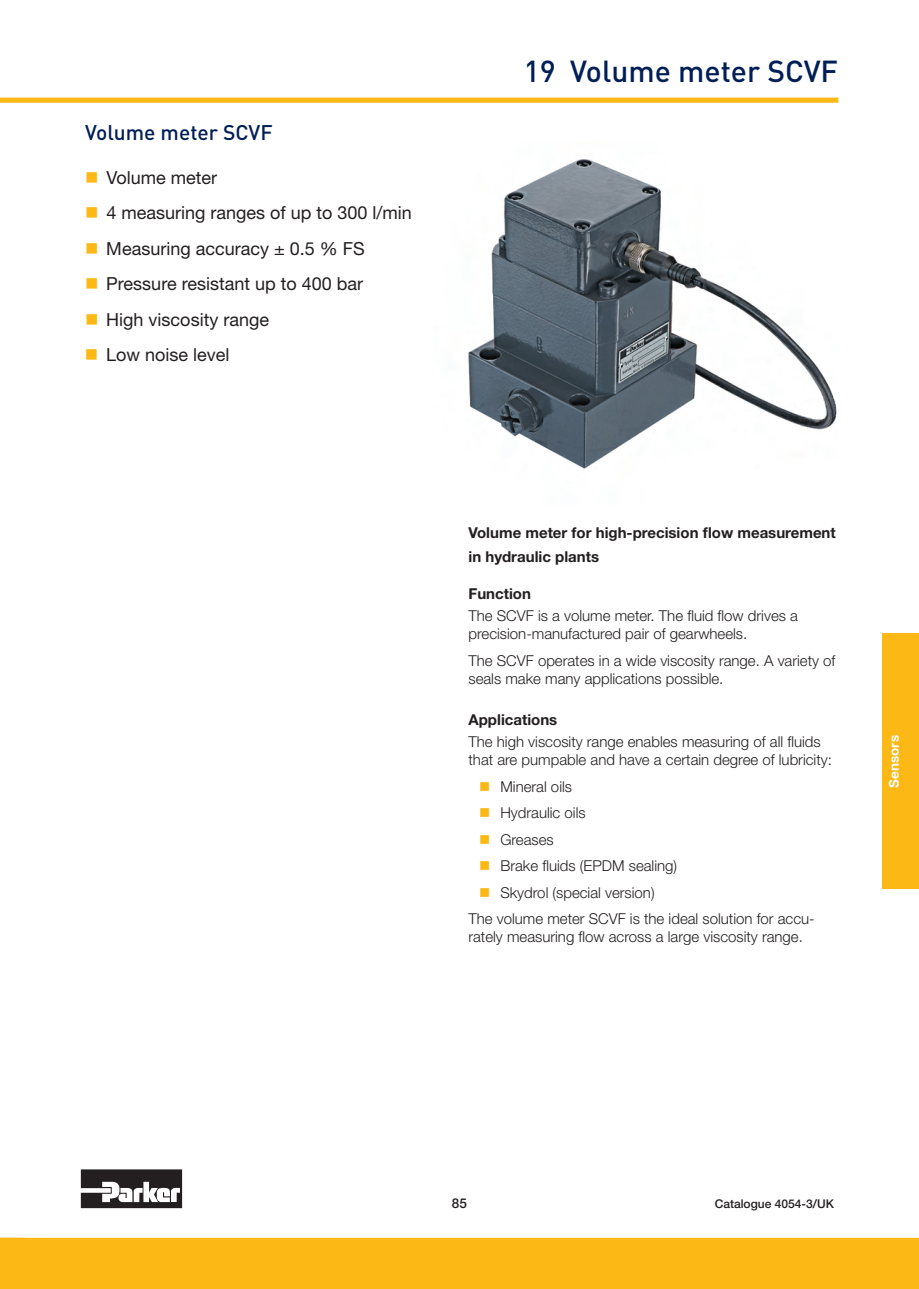
<style>
.page{position:relative;width:919px;height:1289px;background:#fff}
.page>*{position:absolute;margin:0;border:0;box-sizing:border-box;transform-origin:0 0}
.t1{font:500 30px "DINOT";color:#001f56}
.t2{font:500 21px "DINOT";color:#001f56}
.t3{font:18px/35.5px "Helvetica Neue LT Std";color:#231f20}
.t4{font:300 15px/18px "Helvetica Neue LT Std";color:#231f20}
.t5{font:700 15px/24px "Helvetica Neue LT Std";color:#231f20}
.t6{font:700 13.5px "Helvetica Neue LT Std";color:#fff}
.t7{font:500 13.5px "Helvetica Neue LT Std";color:#231f20}
.t8{font:500 12px "Helvetica Neue LT Std";color:#231f20}
</style>
<div class="page">
<div style="left:882px;top:634px;width:36px;height:255px;background:#fcb814"></div>
<img style="left:468px;top:159px;width:369px;height:310px">
<svg style="left:81px;top:1169px;width:101px;height:39px"></svg>
<hr style="left:13px;top:98px;width:825px;height:4px;background:#fcb814">
<div style="left:0;top:1237px;width:918px;height:51px;background:#fcb814;border:2px solid #fcb814"></div>
<svg style="left:0;top:1237px;width:26px;height:51px"></svg>
<hr style="left:0;top:98px;width:13px;height:4px;background:#fcb814">
<h2 class="t2" style="left:85px;top:118px;width:189px">Volume meter SCVF</h2>
<p class="t3" style="left:106px;top:159px;width:307px">Volume meter<br>4 measuring ranges of up to 300 l/min<br>Measuring accuracy ± 0.5 % FS<br>Pressure resistant up to 400 bar<br>High viscosity range<br>Low noise level</p>
<h1 class="t1" style="left:523px;top:51px;width:316px">19 Volume meter SCVF</h1>
<p class="t5" style="left:468px;top:520px;width:369px">Volume meter for high-precision flow measurement in hydraulic plants</p>
<p class="t5" style="left:468px;top:581px;width:64px">Function</p>
<p class="t4" style="left:468px;top:606px;width:331px">The SCVF is a volume meter. The fluid flow drives a precision-manufactured pair of gearwheels.</p>
<p class="t4" style="left:468px;top:651px;width:368px">The SCVF operates in a wide viscosity range. A variety of seals make many applications possible.</p>
<p class="t5" style="left:468px;top:707px;width:90px">Applications</p>
<p class="t4" style="left:468px;top:732px;width:365px">The high viscosity range enables measuring of all fluids that are pumpable and have a certain degree of lubricity:</p>
<p class="t4" style="left:500px;top:777px;width:73px">Mineral oils</p>
<p class="t4" style="left:500px;top:803px;width:87px">Hydraulic oils</p>
<p class="t4" style="left:500px;top:830px;width:55px">Greases</p>
<p class="t4" style="left:500px;top:856px;width:178px">Brake fluids (EPDM sealing)</p>
<p class="t4" style="left:500px;top:883px;width:156px">Skydrol (special version)</p>
<p class="t4" style="left:468px;top:909px;width:348px">The volume meter SCVF is the ideal solution for accu-</p>
<p class="t4" style="left:468px;top:927px;width:336px">rately measuring flow across a large viscosity range.</p>
<p class="t6" style="left:885px;top:787px;width:54px;rotate:-90deg">Sensors</p>
<p class="t7" style="left:452px;top:1195px;width:17px">85</p>
<p class="t8" style="left:714px;top:1196px;width:121px">Catalogue 4054-3/UK</p>
</div>
